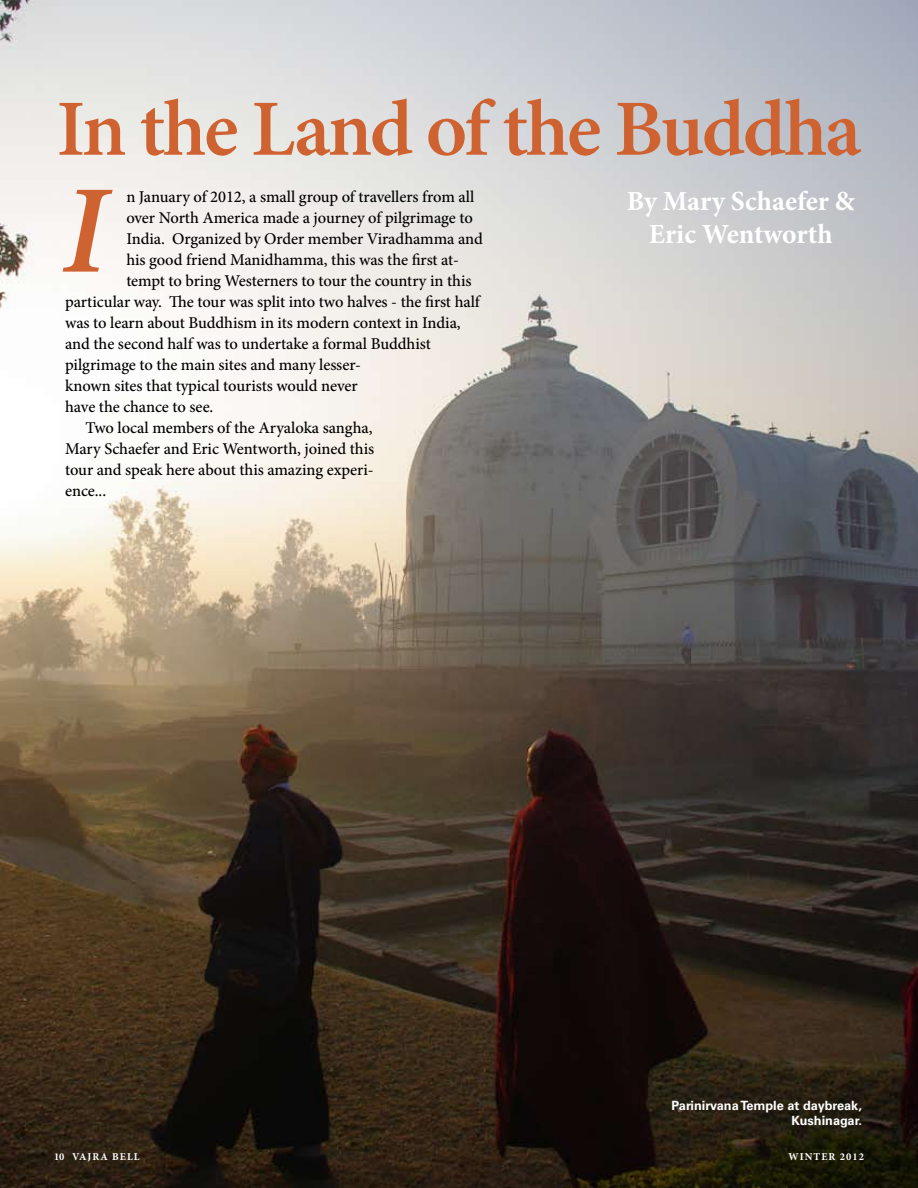
<style>
.page{position:relative;width:918px;height:1188px;background:#fff}
.page>*{position:absolute;margin:0;border:0;box-sizing:border-box;transform-origin:0 0}
.t1{font:italic 600 126px "Minion Pro";color:#cf6231}
.t2{font:600 79.8px "Minion Pro";letter-spacing:-.03em;color:#cf6231}
.t3{font:700 27.6px/33.2px "Minion Pro";letter-spacing:-.005em;color:#fff;text-align:center}
.t4{font:500 16.5px "Minion Pro";letter-spacing:-.005em;color:#000}
.t5{font:700 12.75px/15.3px "Univers";color:#fff;text-align:right}
.t6{font:700 10.5px "Minion Pro";letter-spacing:.1em;color:#fff}
</style>
<div class="page">
<img style="left:0;top:0;width:918px;height:1188px">
<h2 class="t2" style="left:56px;top:74px;width:807px">In the Land of the Buddha</h2>
<h3 class="t3" style="left:627px;top:184px;width:229px">By Mary Schaefer &amp;<br>Eric Wentworth</h3>
<p class="t4" style="left:126px;top:185px;width:349px">n January of 2012, a small group of travellers from all</p>
<p class="t4" style="left:126px;top:206px;width:348px">over North America made a journey of pilgrimage to</p>
<p class="t4" style="left:126px;top:227px;width:358px">India. Organized by Order member Viradhamma and</p>
<p class="t4" style="left:126px;top:248px;width:334px">his good friend Manidhamma, this was the first at-</p>
<p class="t4" style="left:126px;top:269px;width:347px">tempt to bring Westerners to tour the country in this</p>
<p class="t4" style="left:65px;top:290px;width:416px">particular way. The tour was split into two halves - the first half</p>
<p class="t4" style="left:65px;top:311px;width:397px">was to learn about Buddhism in its modern context in India,</p>
<p class="t4" style="left:65px;top:332px;width:367px">and the second half was to undertake a formal Buddhist</p>
<p class="t4" style="left:65px;top:353px;width:297px">pilgrimage to the main sites and many lesser-</p>
<p class="t4" style="left:65px;top:374px;width:294px">known sites that typical tourists would never</p>
<p class="t4" style="left:65px;top:395px;width:150px">have the chance to see.</p>
<p class="t4" style="left:85px;top:416px;width:289px">Two local members of the Aryaloka sangha,</p>
<p class="t4" style="left:65px;top:437px;width:311px">Mary Schaefer and Eric Wentworth, joined this</p>
<p class="t4" style="left:65px;top:458px;width:310px">tour and speak here about this amazing experi-</p>
<p class="t4" style="left:65px;top:479px;width:43px">ence...</p>
<h1 class="t1" style="left:62px;top:143px;width:46px">I</h1>
<p class="t5" style="left:672px;top:1098px;width:192px">Parinirvana Temple at daybreak,<br>Kushinagar.</p>
<p class="t6" style="left:54px;top:1149px;width:87px">10 VAJRA BELL</p>
<p class="t6" style="left:788px;top:1149px;width:77px">WINTER 2012</p>
</div>
